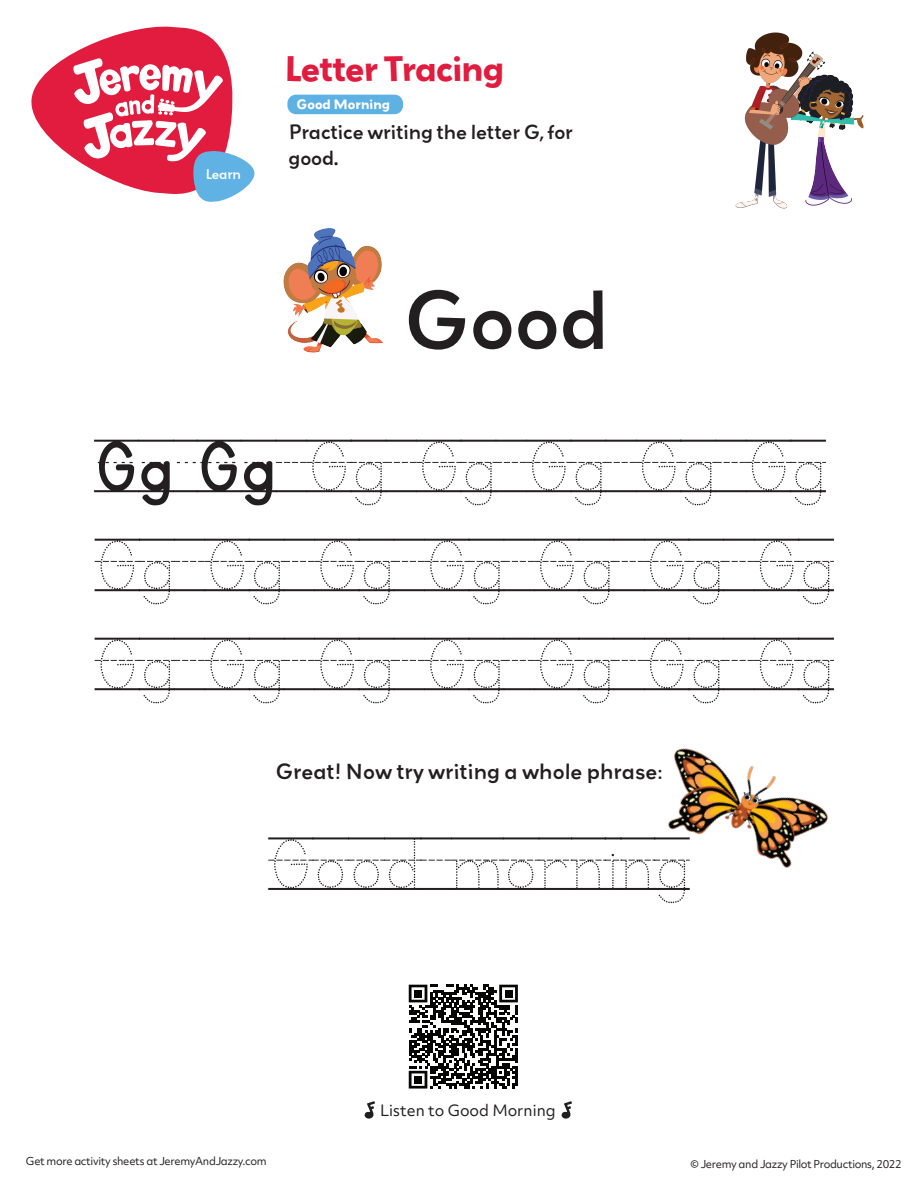
<style>
.page{position:relative;width:918px;height:1188px;background:#fff}
.page>*{position:absolute;margin:0;border:0;box-sizing:border-box;transform-origin:0 0}
.t1{font:82.5px/99px "KG Primary Dots Lined";color:#231f20;text-align:justify}
.t2{font:500 73.5px "Grenadine MVB";color:#231f20}
.t3{font:700 31.5px "Grenadine MVB";letter-spacing:-.03em;color:#e11c3e}
.t4{font:500 19.5px "Grenadine MVB";color:#231f20}
.t5{font:500 18px/25.5px "Grenadine MVB";letter-spacing:-.01em;color:#231f20}
.t6{font:15px "Objektiv Mk 2";color:#231f20}
.t7{font:500 12.45px "Grenadine MVB";letter-spacing:-.025em;color:#fff}
.t8{font:700 12px "Grenadine MVB";color:#fff}
.t9{font:10.5px "Objektiv Mk 2";letter-spacing:-.03em;color:#231f20}
.s1{font-family:"KG Primary Penmanship Lined"}
</style>
<div class="page">
<img style="left:668px;top:748px;width:160px;height:120px">
<svg style="left:31px;top:26px;width:224px;height:176px"></svg>
<div style="left:287px;top:95px;width:116px;height:19px;background:#5eb1e3;border-radius:9px"></div>
<img style="left:839px;top:80px;width:25px;height:124px">
<img style="left:735px;top:32px;width:104px;height:177px">
<img style="left:283px;top:228px;width:100px;height:125px">
<svg style="left:364px;top:1101px;width:11px;height:18px"></svg>
<svg style="left:561px;top:1101px;width:11px;height:18px"></svg>
<svg style="left:409px;top:985px;width:109px;height:104px"></svg>
<div style="left:414px;top:990px;width:8px;height:7px;background:#050504"></div>
<div style="left:505px;top:990px;width:8px;height:7px;background:#050504"></div>
<div style="left:414px;top:1076px;width:8px;height:7px;background:#050504"></div>
<p class="t7" style="left:206px;top:166px;width:37px">Learn</p>
<h3 class="t3" style="left:284px;top:46px;width:221px">Letter Tracing</h3>
<h3 class="t5" style="left:289px;top:119px;width:286px">Practice writing the letter G, for good.</h3>
<p class="t8" style="left:297px;top:95px;width:95px">Good Morning</p>
<h2 class="t2" style="left:403px;top:267px;width:208px">Good</h2>
<h1 class="t1" style="left:95px;top:419px;width:740px"><span class="s1">Gg Gg</span> GG GG GG GG GG GG GG GG GG GG GG GG GG GG GG GG GG GG GG</h1>
<h3 class="t4" style="left:275px;top:758px;width:389px">Great! Now try writing a whole phrase:</h3>
<h1 class="t1" style="left:268px;top:817px;width:422px">GOOD MORNING</h1>
<h3 class="t6" style="left:380px;top:1100px;width:177px">Listen to Good Morning</h3>
<p class="t9" style="left:26px;top:1154px;width:242px">Get more activity sheets at JeremyAndJazzy.com</p>
<p class="t9" style="left:690px;top:1157px;width:213px">© Jeremy and Jazzy Pilot Productions, 2022</p>
</div>
